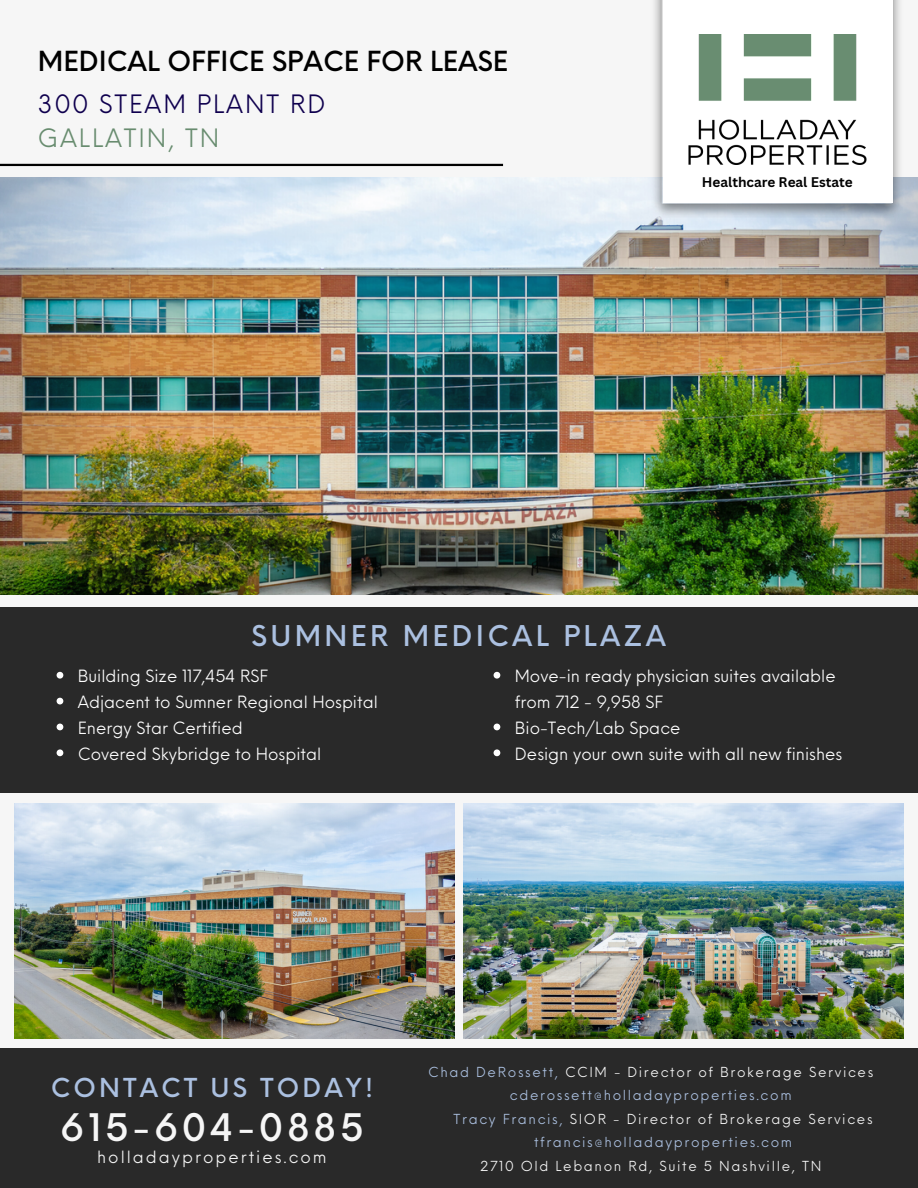
<style>
.page{position:relative;width:918px;height:1188px;background:#f6f6f6}
.page>*{position:absolute;margin:0;border:0;box-sizing:border-box;transform-origin:0 0}
.t1{font:500 37.05px "Neue Einstellung";letter-spacing:.12em;color:#f6f6f6}
.t2{font:500 27.9px "Neue Einstellung";letter-spacing:.12em;color:#abc0e0}
.t3{font:500 27px "Neue Einstellung";color:#000}
.t4{font:500 25.5px "Neue Einstellung";letter-spacing:.12em;color:#abc0e0}
.t5{font:24.75px "Neue Einstellung";letter-spacing:.08em;color:#0f004e}
.t6{font:24.75px "Neue Einstellung";letter-spacing:.08em;color:#688c6f}
.t7{font:16.5px/25.8px "Neue Einstellung";color:#fff}
.t8{font:16.5px "Neue Einstellung";letter-spacing:.12em;color:#f6f6f6}
.t9{font:13.5px "Neue Einstellung";letter-spacing:.12em;color:#f6f6f6}
.t10{font:13.5px "Neue Einstellung";letter-spacing:.12em;color:#abc0e0}
.t11{font:700 13.5px "Canva Sans";color:#000}
.s1{color:#abc0e0}
</style>
<div class="page">
<div style="left:0;top:608px;width:918px;height:185px;background:#292929"></div>
<img style="left:14px;top:804px;width:440px;height:235px">
<img style="left:463px;top:804px;width:440px;height:235px">
<img style="left:0;top:178px;width:918px;height:416px">
<img style="left:650px;top:0;width:254px;height:217px">
<div style="left:663px;top:0;width:230px;height:203px;background:#fff"></div>
<img style="left:688px;top:34px;width:179px;height:131px">
<hr style="left:0;top:164px;width:503px;height:2px;background:#000">
<div style="left:0;top:1048px;width:918px;height:140px;background:#292929"></div>
<svg style="left:57px;top:672px;width:6px;height:7px"></svg>
<svg style="left:57px;top:698px;width:6px;height:6px"></svg>
<svg style="left:57px;top:724px;width:6px;height:6px"></svg>
<svg style="left:57px;top:749px;width:6px;height:7px"></svg>
<svg style="left:494px;top:672px;width:6px;height:7px"></svg>
<svg style="left:494px;top:724px;width:6px;height:6px"></svg>
<svg style="left:494px;top:749px;width:6px;height:7px"></svg>
<h3 class="t3" style="left:38px;top:37px;width:472px">MEDICAL OFFICE SPACE FOR LEASE</h3>
<h3 class="t5" style="left:38px;top:82px;width:289px">300 STEAM PLANT RD</h3>
<h3 class="t6" style="left:38px;top:116px;width:183px">GALLATIN, TN</h3>
<p class="t11" style="left:702px;top:173px;width:152px">Healthcare Real Estate</p>
<h2 class="t2" style="left:251px;top:611px;width:416px">SUMNER MEDICAL PLAZA</h2>
<p class="t7" style="left:78px;top:661px;width:302px">Building Size 117,454 RSF<br>Adjacent to Sumner Regional Hospital<br>Energy Star Certified<br>Covered Skybridge to Hospital</p>
<p class="t7" style="left:515px;top:661px;width:329px">Move-in ready physician suites available from 712 - 9,958 SF<br>Bio-Tech/Lab Space<br>Design your own suite with all new finishes</p>
<h3 class="t4" style="left:51px;top:1065px;width:324px">CONTACT US TODAY!</h3>
<h1 class="t1" style="left:61px;top:1094px;width:304px">615-604-0885</h1>
<p class="t8" style="left:97px;top:1143px;width:231px">holladayproperties.com</p>
<p class="t9" style="left:428px;top:1060px;width:447px"><span class="s1">Chad DeRossett,</span> CCIM - Director of Brokerage Services</p>
<p class="t10" style="left:510px;top:1083px;width:283px">cderossett@holladayproperties.com</p>
<p class="t9" style="left:454px;top:1107px;width:420px"><span class="s1">Tracy Francis,</span> SIOR - Director of Brokerage Services</p>
<p class="t10" style="left:534px;top:1130px;width:260px">tfrancis@holladayproperties.com</p>
<p class="t9" style="left:480px;top:1154px;width:343px">2710 Old Lebanon Rd, Suite 5 Nashville, TN</p>
</div>
